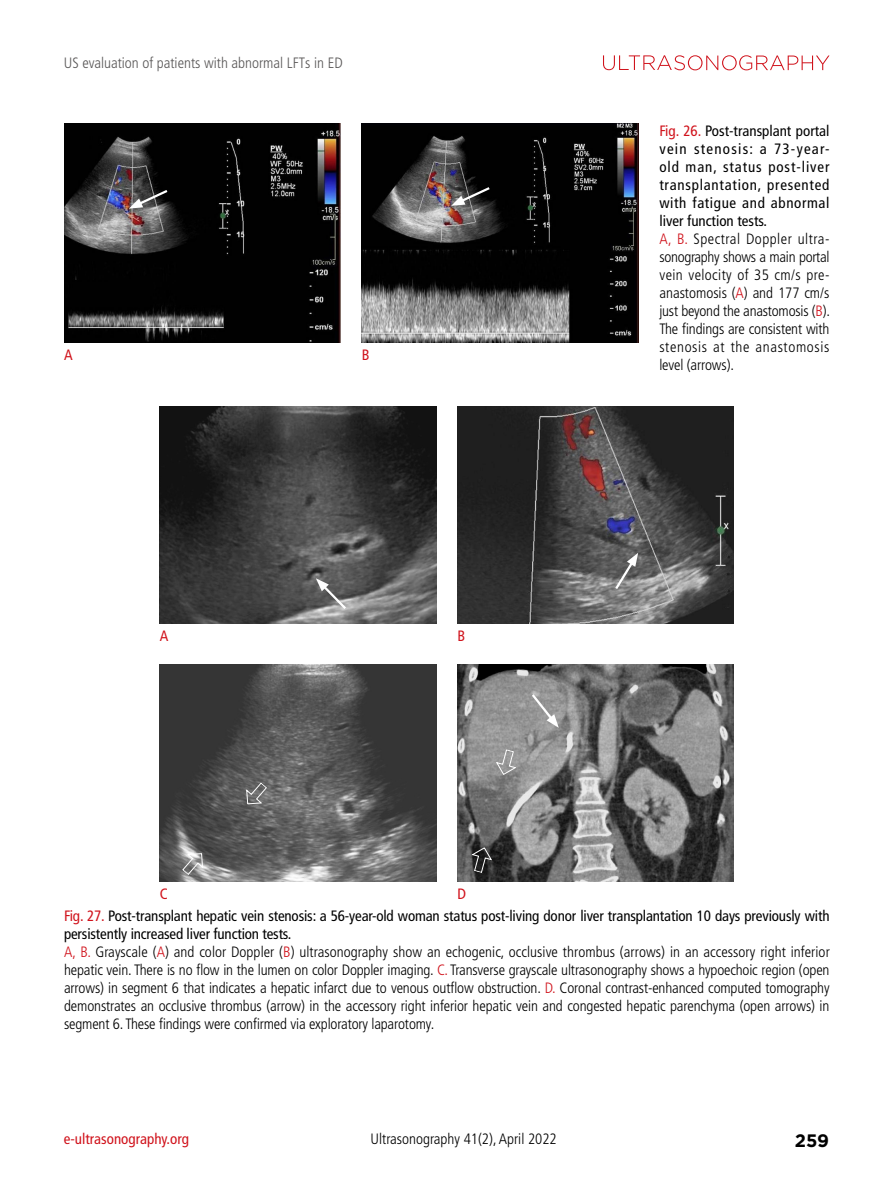
<style>
.page{position:relative;width:893px;height:1191px;background:#fff}
.page>*{position:absolute;margin:0;border:0;box-sizing:border-box;transform-origin:0 0}
.t1{font:700 18px "Gotham";color:#000}
.t2{font:300 condensed 15px/18px "Frutiger LT Std";letter-spacing:-.01em;color:#000}
.t3{font:300 condensed 15px "Frutiger LT Std";color:#595757}
.t4{font:condensed 15px "Frutiger LT Std";color:#d0121b}
.s1{font-weight:400;color:#d0121b}
.s2{font-weight:400}
.s3{color:#d0121b}
</style>
<div class="page">
<svg style="left:603px;top:55px;width:226px;height:15px"></svg>
<img style="left:160px;top:406px;width:276px;height:217px">
<img style="left:457px;top:406px;width:277px;height:217px">
<svg style="left:613px;top:553px;width:25px;height:38px"></svg>
<svg style="left:316px;top:578px;width:32px;height:33px"></svg>
<img style="left:160px;top:665px;width:276px;height:216px">
<img style="left:457px;top:665px;width:277px;height:216px">
<svg style="left:530px;top:692px;width:29px;height:36px"></svg>
<svg style="left:246px;top:782px;width:22px;height:22px"></svg>
<svg style="left:182px;top:852px;width:21px;height:23px"></svg>
<svg style="left:470px;top:846px;width:23px;height:27px"></svg>
<svg style="left:495px;top:748px;width:22px;height:27px"></svg>
<img style="left:64px;top:123px;width:276px;height:219px">
<img style="left:362px;top:123px;width:276px;height:219px">
<svg style="left:129px;top:188px;width:41px;height:21px"></svg>
<svg style="left:451px;top:185px;width:41px;height:21px"></svg>
<p class="t3" style="left:64px;top:54px;width:280px">US evaluation of patients with abnormal LFTs in ED</p>
<p class="t4" style="left:64px;top:346px;width:10px">A</p>
<p class="t4" style="left:362px;top:346px;width:9px">B</p>
<p class="t4" style="left:160px;top:627px;width:10px">A</p>
<p class="t4" style="left:457px;top:627px;width:9px">B</p>
<p class="t4" style="left:160px;top:885px;width:10px">C</p>
<p class="t4" style="left:457px;top:885px;width:10px">D</p>
<p class="t2" style="left:659px;top:122px;width:172px"><span class="s1">Fig. 26.</span> <span class="s2">Post-transplant portal vein stenosis: a 73-year&shy;old man, status post-liver transplantation, presented with fatigue and abnormal liver function tests.<br></span><span class="s3">A, B.</span> Spectral Doppler ultra&shy;sonography shows a main portal vein velocity of 35 cm/s pre&shy;anastomosis (<span class="s3">A</span>) and 177 cm/s just beyond the anastomosis (<span class="s3">B</span>).<br>The findings are consistent with stenosis at the anastomosis level (arrows).</p>
<p class="t2" style="left:64px;top:906px;width:767px"><span class="s1">Fig. 27.</span> <span class="s2">Post-transplant hepatic vein stenosis: a 56-year-old woman status post-living donor liver transplantation 10 days previously with persistently increased liver function tests.<br></span><span class="s3">A, B.</span> Grayscale (<span class="s3">A</span>) and color Doppler (<span class="s3">B</span>) ultrasonography show an echogenic, occlusive thrombus (arrows) in an accessory right inferior hepatic vein. There is no flow in the lumen on color Doppler imaging. <span class="s3">C.</span> Transverse grayscale ultrasonography shows a hypoechoic region (open arrows) in segment 6 that indicates a hepatic infarct due to venous outflow obstruction. <span class="s3">D.</span> Coronal contrast-enhanced computed tomography demonstrates an occlusive thrombus (arrow) in the accessory right inferior hepatic vein and congested hepatic parenchyma (open arrows) in segment 6. These findings were confirmed via exploratory laparotomy.</p>
<p class="t4" style="left:64px;top:1130px;width:127px">e-ultrasonography.org</p>
<p class="t2" style="left:371px;top:1130px;width:188px">Ultrasonography 41(2), April 2022</p>
<p class="t1" style="left:795px;top:1130px;width:36px">259</p>
</div>
